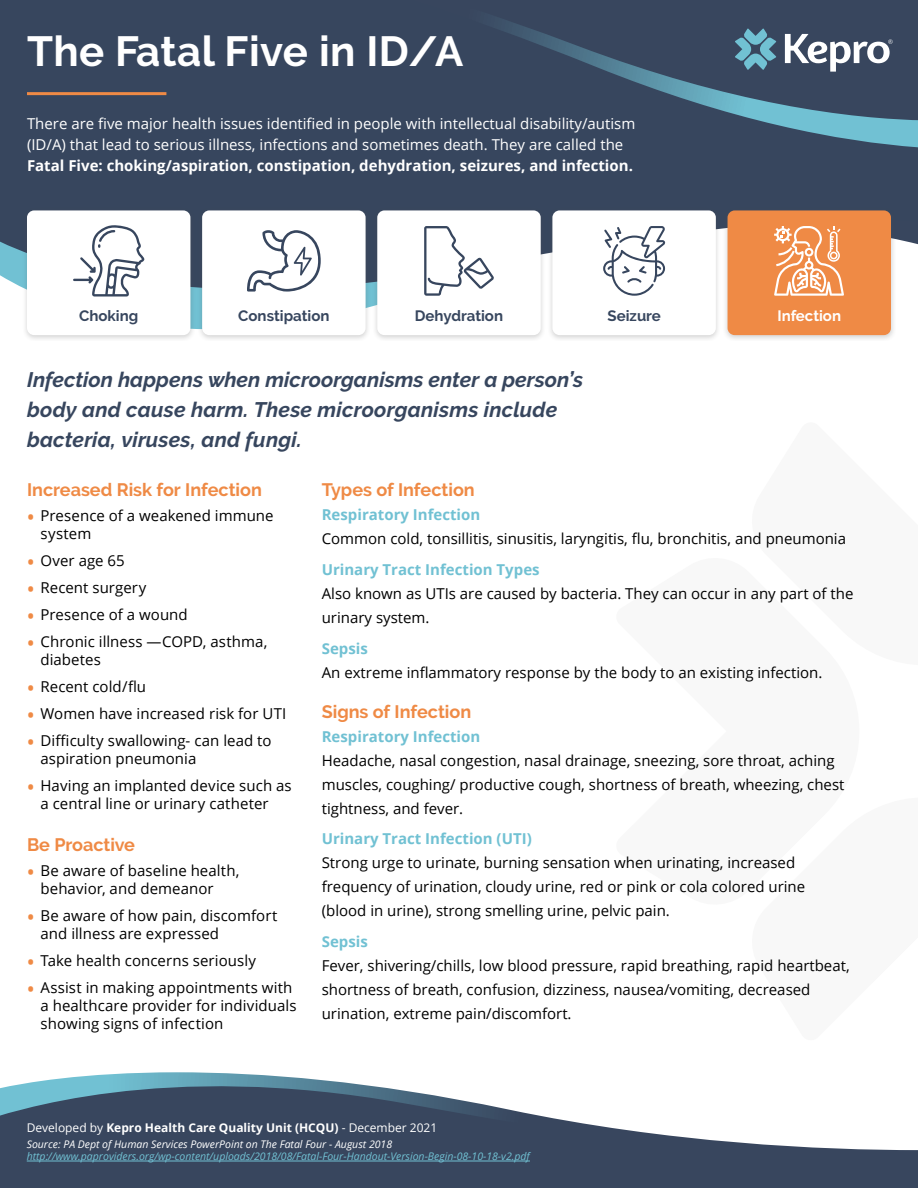
<style>
.page{position:relative;width:918px;height:1188px;background:#fff}
.page>*{position:absolute;margin:0;border:0;box-sizing:border-box;transform-origin:0 0}
.t1{font:700 42px "Raleway";letter-spacing:.01em;color:#fff}
.t2{font:italic 700 21px/30px "Raleway";letter-spacing:.005em;color:#37465e}
.t3{font:700 18px "Raleway";color:#ef8a45}
.t4{font:15px/18px "Open Sans";color:#000}
.t5{font:15px/21px "Open Sans";color:#fff}
.t6{font:700 15px "Open Sans";color:#71c1d3}
.t7{font:700 15px "Open Sans";color:#fff}
.t8{font:700 15px "Raleway";color:#37465e}
.t9{font:700 15px "Raleway";color:#fff}
.t10{font:700 12px "Open Sans";color:#fff}
.t11{font:italic 10.5px "Open Sans";color:#71c1d3}
.t12{font:italic 10.5px "Open Sans";color:#fff}
.s1{font-weight:600;font-size:19.5px;color:#ef8a45}
.s2{font-weight:400}
</style>
<div class="page">
<div style="left:0;top:0;width:918px;height:329px;background:#37465e"></div>
<div style="left:22px;top:206px;width:173px;height:135px;background:#545454;opacity:.25"></div>
<div style="left:27px;top:210px;width:163px;height:125px;background:#fff;border-radius:7px"></div>
<div style="left:197px;top:206px;width:173px;height:135px;background:#545454;opacity:.25"></div>
<div style="left:202px;top:210px;width:164px;height:125px;background:#fff;border-radius:7px"></div>
<div style="left:372px;top:206px;width:174px;height:135px;background:#545454;opacity:.25"></div>
<div style="left:377px;top:210px;width:164px;height:125px;background:#fff;border-radius:7px"></div>
<div style="left:547px;top:206px;width:174px;height:135px;background:#545454;opacity:.25"></div>
<div style="left:552px;top:210px;width:164px;height:125px;background:#fff;border-radius:7px"></div>
<div style="left:723px;top:206px;width:173px;height:135px;background:#545454;opacity:.25"></div>
<div style="left:728px;top:210px;width:163px;height:125px;background:#ef8a45;border-radius:7px"></div>
<svg style="left:603px;top:226px;width:62px;height:70px"></svg>
<svg style="left:424px;top:226px;width:70px;height:70px"></svg>
<svg style="left:247px;top:230px;width:74px;height:62px"></svg>
<svg style="left:73px;top:225px;width:71px;height:72px"></svg>
<hr style="left:27px;top:92px;width:139px;height:3px;background:#ef8a45">
<svg style="left:774px;top:226px;width:70px;height:70px"></svg>
<div style="left:115px;top:0;width:803px;height:161px;background:#37465e"></div>
<svg style="left:735px;top:28px;width:41px;height:42px;background:#56879b"></svg>
<svg style="left:785px;top:34px;width:108px;height:38px"></svg>
<svg style="left:0;top:1072px;width:918px;height:116px;fill:#38465e"></svg>
<hr style="left:27px;top:1161px;width:503px;height:1px;background:#71c1d3">
<h1 class="t1" style="left:27px;top:28px;width:438px">The Fatal Five in ID/A</h1>
<p class="t5" style="left:27px;top:113px;width:610px">There are five major health issues identified in people with intellectual disability/autism (ID/A) that lead to serious illness, infections and sometimes death. They are called the</p>
<p class="t7" style="left:27px;top:155px;width:607px">Fatal Five: choking/aspiration, constipation, dehydration, seizures, and infection.</p>
<p class="t8" style="left:79px;top:307px;width:61px">Choking</p>
<p class="t8" style="left:238px;top:307px;width:93px">Constipation</p>
<p class="t8" style="left:415px;top:307px;width:90px">Dehydration</p>
<p class="t8" style="left:608px;top:307px;width:55px">Seizure</p>
<p class="t9" style="left:777px;top:307px;width:65px">Infection</p>
<h2 class="t2" style="left:27px;top:365px;width:558px">Infection happens when microorganisms enter a person’s body and cause harm. These microorganisms include bacteria, viruses, and fungi.</h2>
<p class="t3" style="left:27px;top:480px;width:236px">Increased Risk for Infection</p>
<p class="t4" style="left:40px;top:506px;width:235px;text-indent:-14px"><span class="s1">•</span> Presence of a weakened immune system</p>
<p class="t4" style="left:27px;top:551px;width:99px"><span class="s1">•</span> Over age 65</p>
<p class="t4" style="left:27px;top:578px;width:121px"><span class="s1">•</span> Recent surgery</p>
<p class="t4" style="left:27px;top:605px;width:162px"><span class="s1">•</span> Presence of a wound</p>
<p class="t4" style="left:40px;top:632px;width:228px;text-indent:-14px"><span class="s1">•</span> Chronic illness —COPD, asthma, diabetes</p>
<p class="t4" style="left:27px;top:677px;width:121px"><span class="s1">•</span> Recent cold/flu</p>
<p class="t4" style="left:27px;top:704px;width:261px"><span class="s1">•</span> Women have increased risk for UTI</p>
<p class="t4" style="left:40px;top:731px;width:233px;text-indent:-14px"><span class="s1">•</span> Difficulty swallowing- can lead to aspiration pneumonia</p>
<p class="t4" style="left:40px;top:776px;width:253px;text-indent:-14px"><span class="s1">•</span> Having an implanted device such as a central line or urinary catheter</p>
<p class="t3" style="left:27px;top:834px;width:110px">Be Proactive</p>
<p class="t4" style="left:40px;top:861px;width:200px;text-indent:-14px"><span class="s1">•</span> Be aware of baseline health, behavior, and demeanor</p>
<p class="t4" style="left:40px;top:906px;width:239px;text-indent:-14px"><span class="s1">•</span> Be aware of how pain, discomfort and illness are expressed</p>
<p class="t4" style="left:27px;top:951px;width:231px"><span class="s1">•</span> Take health concerns seriously</p>
<p class="t4" style="left:40px;top:978px;width:258px;text-indent:-14px"><span class="s1">•</span> Assist in making appointments with a healthcare provider for individuals showing signs of infection</p>
<p class="t3" style="left:322px;top:480px;width:155px">Types of Infection</p>
<p class="t6" style="left:322px;top:504px;width:160px">Respiratory Infection</p>
<p class="t4" style="left:322px;top:529px;width:526px">Common cold, tonsillitis, sinusitis, laryngitis, flu, bronchitis, and pneumonia</p>
<p class="t6" style="left:322px;top:559px;width:219px">Urinary Tract Infection Types</p>
<p class="t4" style="left:322px;top:581px;width:533px;line-height:24px">Also known as UTIs are caused by bacteria. They can occur in any part of the urinary system.</p>
<p class="t6" style="left:322px;top:638px;width:48px">Sepsis</p>
<p class="t4" style="left:322px;top:663px;width:502px">An extreme inflammatory response by the body to an existing infection.</p>
<p class="t3" style="left:322px;top:701px;width:151px">Signs of Infection</p>
<p class="t6" style="left:322px;top:725px;width:160px">Respiratory Infection</p>
<p class="t4" style="left:322px;top:748px;width:524px;line-height:24px">Headache, nasal congestion, nasal drainage, sneezing, sore throat, aching muscles, coughing/ productive cough, shortness of breath, wheezing, chest tightness, and fever.</p>
<p class="t6" style="left:322px;top:828px;width:212px">Urinary Tract Infection (UTI)</p>
<p class="t4" style="left:322px;top:850px;width:485px;line-height:24px">Strong urge to urinate, burning sensation when urinating, increased frequency of urination, cloudy urine, red or pink or cola colored urine (blood in urine), strong smelling urine, pelvic pain.</p>
<p class="t6" style="left:322px;top:931px;width:48px">Sepsis</p>
<p class="t4" style="left:322px;top:953px;width:529px;line-height:24px">Fever, shivering/chills, low blood pressure, rapid breathing, rapid heartbeat, shortness of breath, confusion, dizziness, nausea/vomiting, decreased urination, extreme pain/discomfort.</p>
<p class="t10" style="left:27px;top:1119px;width:412px"><span class="s2">Developed by</span> Kepro Health Care Quality Unit (HCQU) <span class="s2">- December 2021</span></p>
<p class="t12" style="left:27px;top:1137px;width:367px">Source: PA Dept of Human Services PowerPoint on The Fatal Four - August 2018</p>
<p class="t11" style="left:27px;top:1149px;width:505px">http://www.paproviders.org/wp-content/uploads/2018/08/Fatal-Four-Handout-Version-Begin-08-10-18-v2.pdf</p>
</div>
